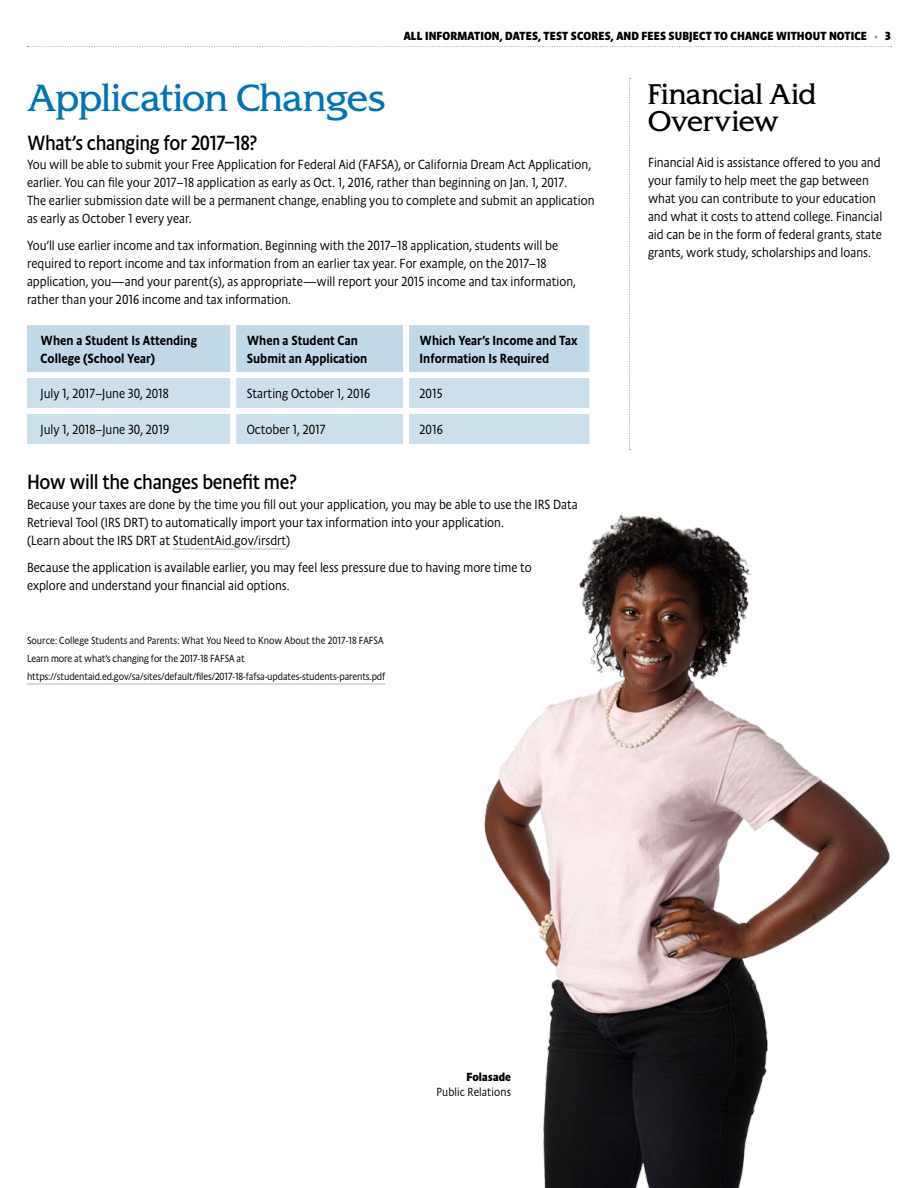
<style>
.page{position:relative;width:918px;height:1188px;background:#fff}
.page>*{position:absolute;margin:0;border:0;box-sizing:border-box;transform-origin:0 0}
.Red_Head{font:36px "SJSU Spartan";letter-spacing:-.025em;color:#0074b9}
.Red_Head-2{font:27px/27px "SJSU Spartan";letter-spacing:-.015em;color:#000}
._01Bb__Subhead{font:21px "Absara Sans Head OT";letter-spacing:-.02em;color:#000}
._01C__Text_Indent{font:300 13.5px/18px "Absara Sans Head OT";color:#000}
._01C__Text_Indent-2{font:500 13.5px/18px "Absara Sans Head OT";color:#000}
.Captions{font:700 12px "Absara Sans Head OT";letter-spacing:.01em;color:#000}
.Captions-2{font:300 12px "Absara Sans Head OT";letter-spacing:.005em;color:#000}
._01C__Text_Indent-3{font:300 10.5px/18px "Absara Sans Head OT";letter-spacing:-.01em;color:#000}
.s1{font-weight:300;color:#9b97a1}
</style>
<div class="page">
<svg style="left:27px;top:46px;width:865px;height:1px"></svg>
<img style="left:484px;top:514px;width:406px;height:674px">
<hr style="left:173px;top:549px;width:113px;height:1px;background:#b7b4bb">
<hr style="left:27px;top:684px;width:358px;height:1px;background:#b7b4bb">
<svg style="left:27px;top:325px;width:563px;height:119px;background:#c6dde8"></svg>
<div style="left:230px;top:325px;width:6px;height:47px;background:#fff"></div>
<div style="left:403px;top:325px;width:6px;height:47px;background:#fff"></div>
<div style="left:27px;top:372px;width:206px;height:6px;background:#fff"></div>
<div style="left:233px;top:372px;width:173px;height:6px;background:#fff"></div>
<div style="left:230px;top:378px;width:6px;height:30px;background:#fff"></div>
<div style="left:406px;top:372px;width:190px;height:6px;background:#fff"></div>
<div style="left:403px;top:378px;width:6px;height:30px;background:#fff"></div>
<div style="left:27px;top:408px;width:206px;height:6px;background:#fff"></div>
<div style="left:233px;top:408px;width:173px;height:6px;background:#fff"></div>
<div style="left:230px;top:414px;width:6px;height:30px;background:#fff"></div>
<div style="left:406px;top:408px;width:190px;height:6px;background:#fff"></div>
<div style="left:403px;top:414px;width:6px;height:30px;background:#fff"></div>
<svg style="left:629px;top:78px;width:2px;height:372px"></svg>
<p class="Captions" style="left:404px;top:29px;width:489px">ALL INFORMATION, DATES, TEST SCORES, AND FEES SUBJECT TO CHANGE WITHOUT NOTICE <span class="s1">•</span> 3</p>
<p class="Red_Head" style="left:27px;top:75px;width:360px">Application Changes</p>
<p class="_01Bb__Subhead" style="left:27px;top:130px;width:232px">What’s changing for 2017–18?</p>
<p class="_01C__Text_Indent" style="left:27px;top:156px;width:569px">You will be able to submit your Free Application for Federal Aid (FAFSA), or California Dream Act Application, earlier. You can file your 2017–18 application as early as Oct. 1, 2016, rather than beginning on Jan. 1, 2017.<br>The earlier submission date will be a permanent change, enabling you to complete and submit an application as early as October 1 every year.</p>
<p class="_01C__Text_Indent" style="left:27px;top:237px;width:551px">You’ll use earlier income and tax information. Beginning with the 2017–18 application, students will be required to report income and tax information from an earlier tax year. For example, on the 2017–18 application, you—and your parent(s), as appropriate—will report your 2015 income and tax information, rather than your 2016 income and tax information.</p>
<p class="_01C__Text_Indent-2" style="left:40px;top:331px;width:158px">When a Student Is Attending<br>College (School Year)</p>
<p class="_01C__Text_Indent-2" style="left:247px;top:331px;width:122px">When a Student Can<br>Submit an Application</p>
<p class="_01C__Text_Indent-2" style="left:420px;top:331px;width:160px">Which Year’s Income and Tax<br>Information Is Required</p>
<p class="_01C__Text_Indent" style="left:40px;top:384px;width:130px">July 1, 2017–June 30, 2018</p>
<p class="_01C__Text_Indent" style="left:247px;top:384px;width:125px">Starting October 1, 2016</p>
<p class="_01C__Text_Indent" style="left:420px;top:384px;width:24px">2015</p>
<p class="_01C__Text_Indent" style="left:40px;top:420px;width:130px">July 1, 2018–June 30, 2019</p>
<p class="_01C__Text_Indent" style="left:247px;top:420px;width:80px">October 1, 2017</p>
<p class="_01C__Text_Indent" style="left:420px;top:420px;width:25px">2016</p>
<p class="_01Bb__Subhead" style="left:27px;top:469px;width:271px">How will the changes benefit me?</p>
<p class="_01C__Text_Indent" style="left:27px;top:495px;width:552px">Because your taxes are done by the time you fill out your application, you may be able to use the IRS Data<br>Retrieval Tool (IRS DRT) to automatically import your tax information into your application.<br>(Learn about the IRS DRT at StudentAid.gov/irsdrt)</p>
<p class="_01C__Text_Indent" style="left:27px;top:558px;width:506px">Because the application is available earlier, you may feel less pressure due to having more time to explore and understand your financial aid options.</p>
<p class="_01C__Text_Indent-3" style="left:27px;top:631px;width:358px">Source: College Students and Parents: What You Need to Know About the 2017-18 FAFSA</p>
<p class="_01C__Text_Indent-3" style="left:27px;top:649px;width:360px">Learn more at what’s changing for the 2017-18 FAFSA at https://studentaid.ed.gov/sa/sites/default/files/2017-18-fafsa-updates-students-parents.pdf</p>
<p class="Red_Head-2" style="left:648px;top:80px;width:170px">Financial Aid<br>Overview</p>
<p class="_01C__Text_Indent" style="left:648px;top:153px;width:236px">Financial Aid is assistance offered to you and your family to help meet the gap between what you can contribute to your education and what it costs to attend college. Financial aid can be in the form of federal grants, state grants, work study, scholarships and loans.</p>
<p class="Captions" style="left:466px;top:1069px;width:46px">Folasade</p>
<p class="Captions-2" style="left:436px;top:1084px;width:76px">Public Relations</p>
</div>
